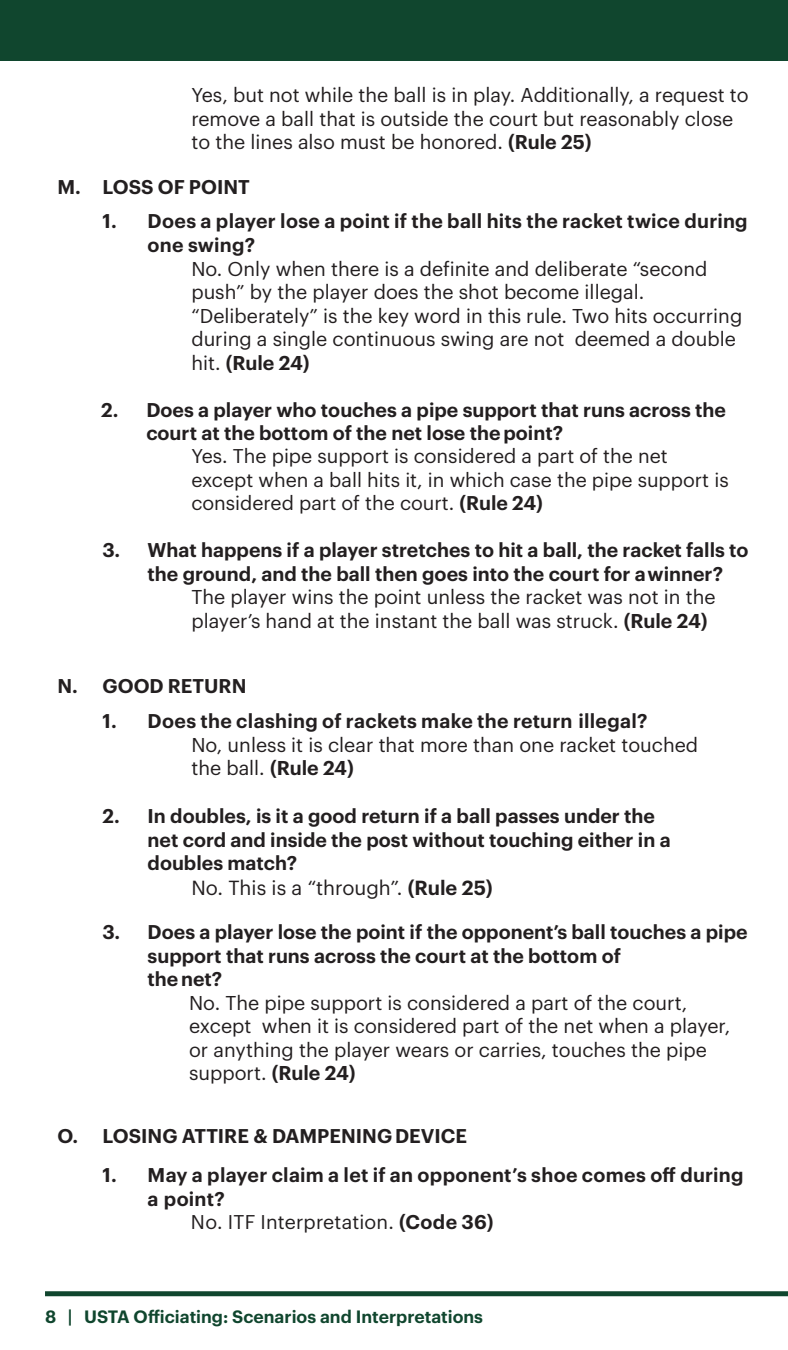
<style>
.page{position:relative;width:788px;height:1350px;background:#fff}
.page>*{position:absolute;margin:0;border:0;box-sizing:border-box;transform-origin:0 0}
.t1{font:20px "Graphik";color:#231f20}
.t2{font:19.5px/23.5px "Graphik";color:#231f20}
.t3{font:600 19.5px/23.5px "Graphik";color:#231f20}
.t4{font:600 17.5px "Graphik";color:#10462e}
.s1{font-weight:600}
</style>
<div class="page">
<div style="left:0;top:0;width:788px;height:61px;background:#10462e"></div>
<div style="left:45px;top:1291px;width:743px;height:5px;background:#10462e"></div>
<p class="t2" style="left:191px;top:82px;width:559px">Yes, but not while the ball is in play. Additionally, a request to remove a ball that is outside the court but reasonably close to the lines also must be honored. <span class="s1">(Rule 25)</span></p>
<p class="t3" style="left:58px;top:174px;width:194px">M. LOSS OF POINT</p>
<p class="t3" style="left:148px;top:208px;width:601px;text-indent:-45px">1. Does a player lose a point if the ball hits the racket twice during one swing?</p>
<p class="t2" style="left:191px;top:255px;width:552px">No. Only when there is a definite and deliberate “second push” by the player does the shot become illegal. “Deliberately” is the key word in this rule. Two hits occurring during a single continuous swing are not deemed a double hit. <span class="s1">(Rule 24)</span></p>
<p class="t3" style="left:146px;top:396px;width:581px;text-indent:-45px">2. Does a player who touches a pipe support that runs across the court at the bottom of the net lose the point?</p>
<p class="t2" style="left:191px;top:443px;width:539px">Yes. The pipe support is considered a part of the net except when a ball hits it, in which case the pipe support is considered part of the court. <span class="s1">(Rule 24)</span></p>
<p class="t3" style="left:148px;top:537px;width:602px;text-indent:-45px">3. What happens if a player stretches to hit a ball, the racket falls to the ground, and the ball then goes into the court for a winner?</p>
<p class="t2" style="left:191px;top:584px;width:525px">The player wins the point unless the racket was not in the player’s hand at the instant the ball was struck. <span class="s1">(Rule 24)</span></p>
<p class="t3" style="left:58px;top:672px;width:190px">N. GOOD RETURN</p>
<p class="t3" style="left:103px;top:707px;width:546px">1. Does the clashing of rackets make the return illegal?</p>
<p class="t2" style="left:191px;top:731px;width:508px">No, unless it is clear that more than one racket touched the ball. <span class="s1">(Rule 24)</span></p>
<p class="t3" style="left:148px;top:803px;width:524px;text-indent:-45px">2. In doubles, is it a good return if a ball passes under the net cord and inside the post without touching either in a doubles match?</p>
<p class="t1" style="left:191px;top:873px;width:303px">No. This is a “through”. <span class="s1">(Rule 25)</span></p>
<p class="t3" style="left:148px;top:919px;width:601px;text-indent:-45px">3. Does a player lose the point if the opponent’s ball touches a pipe support that runs across the court at the bottom of<br>the net?</p>
<p class="t2" style="left:189px;top:989px;width:542px">No. The pipe support is considered a part of the court, except when it is considered part of the net when a player, or anything the player wears or carries, touches the pipe support. <span class="s1">(Rule 24)</span></p>
<p class="t3" style="left:58px;top:1123px;width:411px">O. LOSING ATTIRE &amp; DAMPENINGDEVICE</p>
<p class="t3" style="left:103px;top:1162px;width:642px">1. May a player claim a let if an opponent’s shoe comes off during</p>
<p class="t3" style="left:148px;top:1185px;width:79px">a point?</p>
<p class="t2" style="left:191px;top:1208px;width:304px">No. ITF Interpretation. <span class="s1">(Code 36)</span></p>
<p class="t4" style="left:45px;top:1303px;width:439px">8 | USTA Officiating: Scenarios and Interpretations</p>
</div>
